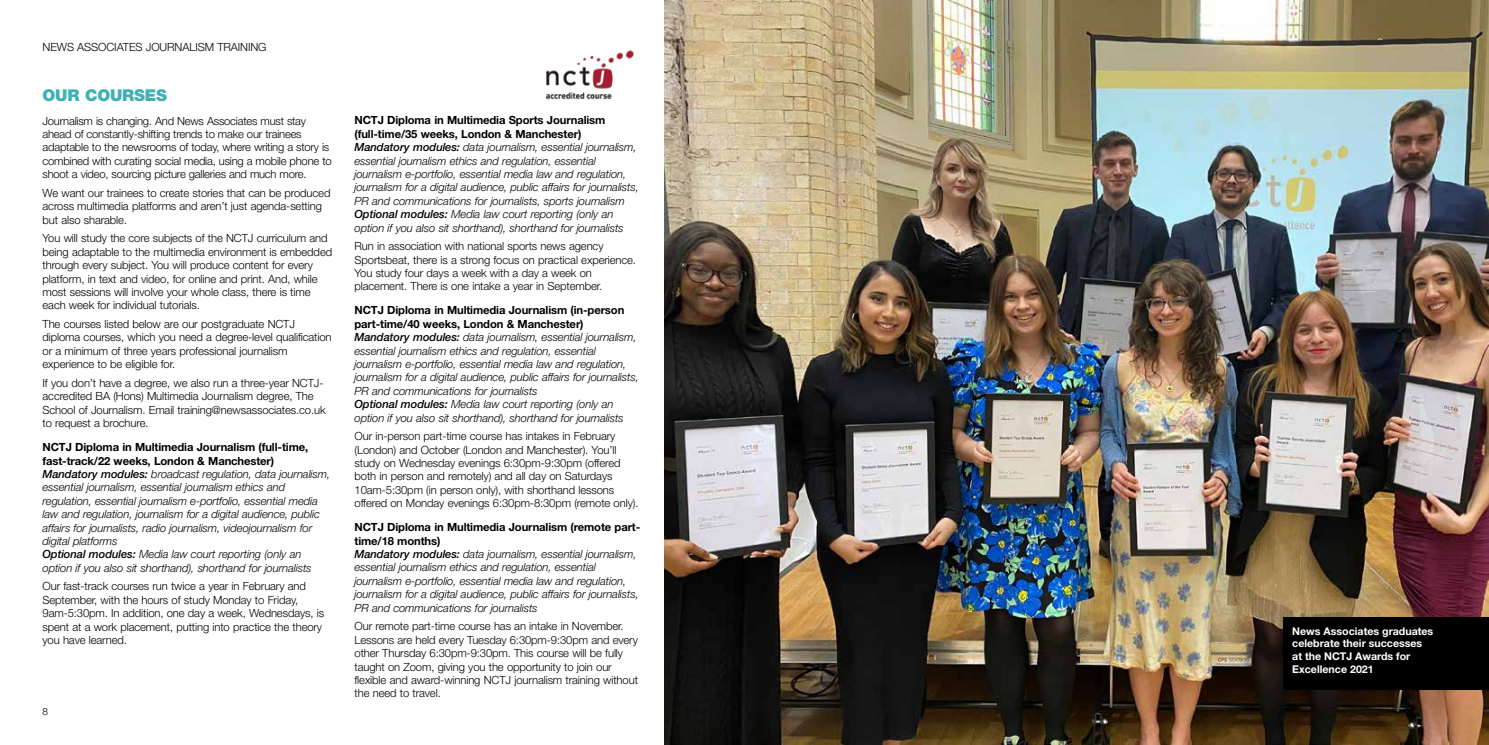
<style>
.page{position:relative;width:1489px;height:745px;background:#fff}
.page>*{position:absolute;margin:0;border:0;box-sizing:border-box;transform-origin:0 0}
.t1{font:900 16.25px "Helvetica Neue";letter-spacing:-.01em;color:#3eb1b6}
.t2{font:300 11.25px/13.4px "Helvetica Neue";letter-spacing:-.01em;color:#000}
.t3{font:italic 300 11.25px/13.4px "Helvetica Neue";letter-spacing:-.01em;color:#000}
.t4{font:700 10.62px/12.8px "Helvetica Neue";color:#fff}
.t5{font:300 10px "Helvetica Neue";color:#000}
.s1{font-weight:700;font-style:normal}
.s2{font-weight:500}
</style>
<div class="page">
<img style="left:664px;top:0;width:824px;height:744px">
<div style="left:1283px;top:617px;width:205px;height:72px;background:#000"></div>
<img style="left:545px;top:50px;width:89px;height:50px">
<p class="t2" style="left:43px;top:40px;width:225px">NEWS ASSOCIATES JOURNALISM TRAINING</p>
<h1 class="t1" style="left:43px;top:85px;width:126px">OUR COURSES</h1>
<p class="t2" style="left:43px;top:114px;width:291px">Journalism is changing. And News Associates must stay ahead of constantly-shifting trends to make our trainees adaptable to the newsrooms of today, where writing a story is combined with curating social media, using a mobile phone to shoot a video, sourcing picture galleries and much more.</p>
<p class="t2" style="left:43px;top:186px;width:289px">We want our trainees to create stories that can be produced across multimedia platforms and aren’t just agenda-setting but also sharable.</p>
<p class="t2" style="left:43px;top:231px;width:291px">You will study the core subjects of the NCTJ curriculum and being adaptable to the multimedia environment is embedded through every subject. You will produce content for every platform, in text and video, for online and print. And, while most sessions will involve your whole class, there is time each week for individual tutorials.</p>
<p class="t2" style="left:43px;top:317px;width:290px">The courses listed below are our postgraduate NCTJ diploma courses, which you need a degree-level qualification or a minimum of three years professional journalism experience to be eligible for.</p>
<p class="t2" style="left:43px;top:376px;width:284px">If you don’t have a degree, we also run a three-year NCTJ&shy;accredited BA (Hons) Multimedia Journalism degree, The School of Journalism. Email training@newsassociates.co.uk to request a brochure.</p>
<p class="t3" style="left:43px;top:440px;width:289px"><span class="s1">NCTJ Diploma in Multimedia Journalism (full-time, fast-track/22 weeks, London &amp; Manchester)<br></span><span class="s2">Mandatory modules:</span> broadcast regulation, data journalism, essential journalism, essential journalism ethics and regulation, essential journalism e-portfolio, essential media law and regulation, journalism for a digital audience, public affairs for journalists, radio journalism, videojournalism for digital platforms<br><span class="s2">Optional modules:</span> Media law court reporting (only an option if you also sit shorthand), shorthand for journalists</p>
<p class="t2" style="left:43px;top:579px;width:283px">Our fast-track courses run twice a year in February and September, with the hours of study Monday to Friday, 9am-5:30pm. In addition, one day a week, Wednesdays, is spent at a work placement, putting into practice the theory you have learned.</p>
<p class="t5" style="left:43px;top:704px;width:7px">8</p>
<p class="t3" style="left:354px;top:113px;width:286px"><span class="s1">NCTJ Diploma in Multimedia Sports Journalism (full-time/35 weeks, London &amp; Manchester)<br></span><span class="s2">Mandatory modules:</span> data journalism, essential journalism, essential journalism ethics and regulation, essential journalism e-portfolio, essential media law and regulation, journalism for a digital audience, public affairs for journalists, PR and communications for journalists, sports journalism <span class="s2">Optional modules:</span> Media law court reporting (only an option if you also sit shorthand), shorthand for journalists</p>
<p class="t2" style="left:354px;top:239px;width:283px">Run in association with national sports news agency Sportsbeat, there is a strong focus on practical experience.<br>You study four days a week with a day a week on placement. There is one intake a year in September.</p>
<p class="t3" style="left:354px;top:303px;width:286px"><span class="s1">NCTJ Diploma in Multimedia Journalism (in-person part-time/40 weeks, London &amp; Manchester)<br></span><span class="s2">Mandatory modules:</span> data journalism, essential journalism, essential journalism ethics and regulation, essential journalism e-portfolio, essential media law and regulation, journalism for a digital audience, public affairs for journalists, PR and communications for journalists<br><span class="s2">Optional modules:</span> Media law court reporting (only an option if you also sit shorthand), shorthand for journalists</p>
<p class="t2" style="left:354px;top:429px;width:285px">Our in-person part-time course has intakes in February (London) and October (London and Manchester). You’ll study on Wednesday evenings 6:30pm-9:30pm (offered both in person and remotely) and all day on Saturdays 10am-5:30pm (in person only), with shorthand lessons offered on Monday evenings 6:30pm-8:30pm (remote only).</p>
<p class="t3" style="left:354px;top:520px;width:287px"><span class="s1">NCTJ Diploma in Multimedia Journalism (remote part&shy;time/18 months)<br></span><span class="s2">Mandatory modules:</span> data journalism, essential journalism, essential journalism ethics and regulation, essential journalism e-portfolio, essential media law and regulation, journalism for a digital audience, public affairs for journalists, PR and communications for journalists</p>
<p class="t2" style="left:354px;top:619px;width:285px">Our remote part-time course has an intake in November.<br>Lessons are held every Tuesday 6:30pm-9:30pm and every other Thursday 6:30pm-9:30pm. This course will be fully taught on Zoom, giving you the opportunity to join our flexible and award-winning NCTJ journalism training without the need to travel.</p>
<p class="t4" style="left:1292px;top:623px;width:143px">News Associates graduates celebrate their successes at the NCTJ Awards for<br>Excellence 2021</p>
</div>
